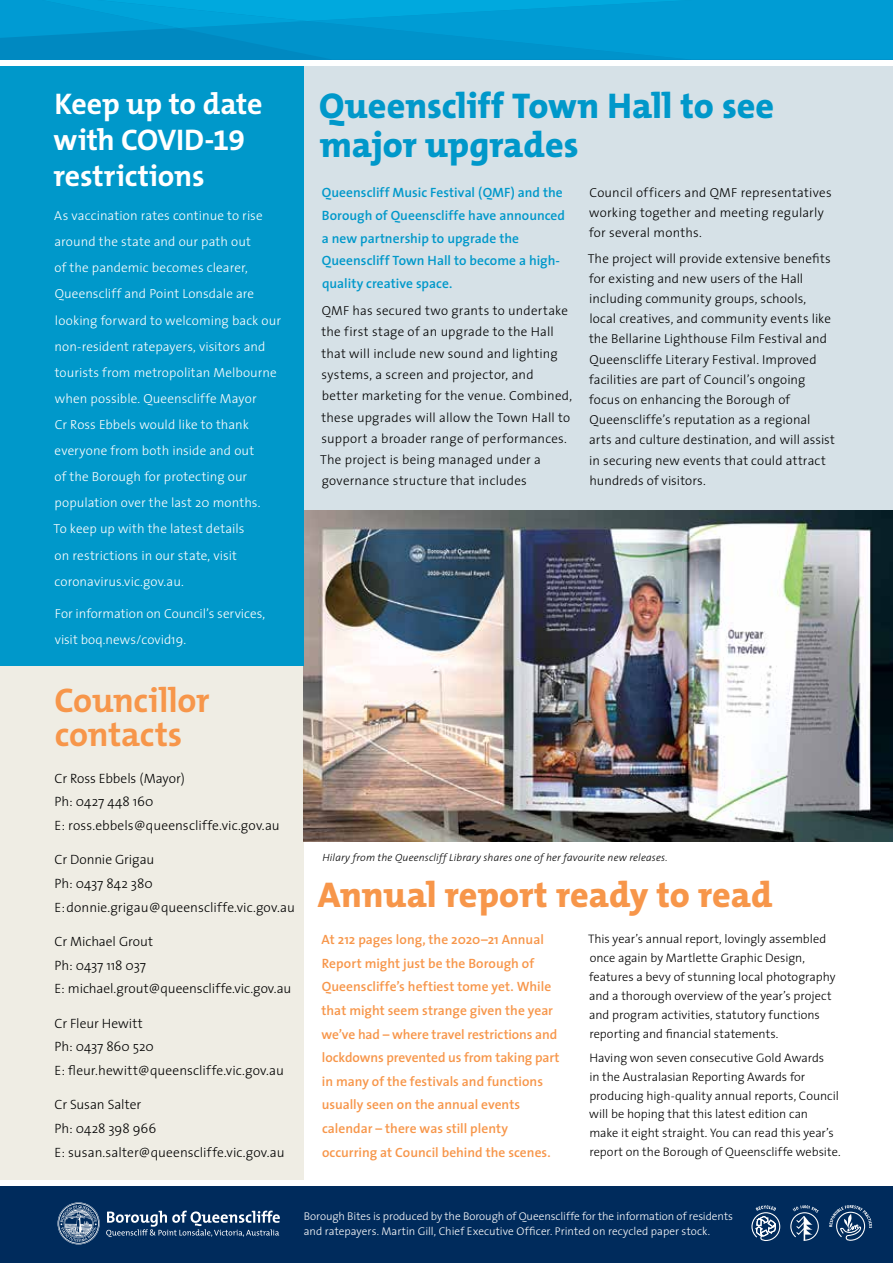
<style>
.page{position:relative;width:893px;height:1263px;background:#fff}
.page>*{position:absolute;margin:0;border:0;box-sizing:border-box;transform-origin:0 0}
.t1{font:800 36px/39px "The Mix B8";color:#0098ca}
.t2{font:800 36px "The Mix B8";color:#f7964a}
.t3{font:700 34.5px/34.2px "The Mix B7";letter-spacing:-.01em;color:#f7964a}
.t4{font:700 30px/35.8px "The Mix B7";letter-spacing:-.005em;color:#fff}
.t5{font:300 13.5px/23.7px "The Sans";color:#000}
.t6{font:600 13.5px/23.7px "The Sans";color:#f7964a}
.t7{font:600 13.5px/22.8px "The Sans";color:#0098ca}
.t8{font:300 13.2px/26.1px "The Sans";letter-spacing:.005em;color:#fff}
.t9{font:300 13.05px/20.2px "The Sans";letter-spacing:.01em;color:#000}
.t10{font:300 12.3px/18.9px "The Sans";color:#000}
.t11{font:300 11.25px/15px "The Sans";color:#fff}
.t12{font:italic 300 10.5px "The Sans";letter-spacing:.015em;color:#000}
</style>
<div class="page">
<div style="left:0;top:1186px;width:893px;height:77px;background:#002b5c"></div>
<div style="left:0;top:665px;width:304px;height:515px;background:#efede4"></div>
<div style="left:304px;top:66px;width:589px;height:444px;background:#d6e1e7"></div>
<svg style="left:0;top:0;width:893px;height:60px;background:#0099d0"></svg>
<svg style="left:58px;top:1202px;width:42px;height:42px"></svg>
<svg style="left:106px;top:1210px;width:174px;height:27px"></svg>
<svg style="left:751px;top:1205px;width:30px;height:36px"></svg>
<svg style="left:790px;top:1205px;width:29px;height:36px"></svg>
<svg style="left:829px;top:1205px;width:43px;height:36px"></svg>
<img style="left:304px;top:510px;width:589px;height:332px">
<div style="left:0;top:66px;width:304px;height:599px;background:#0098ca"></div>
<h3 class="t4" style="left:53px;top:87px;width:211px">Keep up to date with COVID-19 restrictions</h3>
<p class="t8" style="left:54px;top:202px;width:229px">As vaccination rates continue to rise around the state and our path out<br>of the pandemic becomes clearer, Queenscliff and Point Lonsdale are looking forward to welcoming back our non-resident ratepayers, visitors and tourists from metropolitan Melbourne when possible. Queenscliffe Mayor<br>Cr Ross Ebbels would like to thank everyone from both inside and out<br>of the Borough for protecting our population over the last 20 months.<br>To keep up with the latest details<br>on restrictions in our state, visit coronavirus.vic.gov.au.</p>
<p class="t8" style="left:55px;top:600px;width:212px">For information on Council’s services, visit boq.news/covid19.</p>
<h2 class="t3" style="left:54px;top:684px;width:157px">Councillor contacts</h2>
<p class="t5" style="left:54px;top:766px;width:227px">Cr Ross Ebbels (Mayor)<br>Ph: 0427 448 160<br>E: ross.ebbels@queenscliffe.vic.gov.au</p>
<p class="t5" style="left:54px;top:847px;width:242px">Cr Donnie Grigau<br>Ph: 0437 842 380<br>E:donnie.grigau@queenscliffe.vic.gov.au</p>
<p class="t5" style="left:54px;top:929px;width:238px">Cr Michael Grout<br>Ph: 0437 118 037<br>E: michael.grout@queenscliffe.vic.gov.au</p>
<p class="t5" style="left:54px;top:1011px;width:231px">Cr Fleur Hewitt<br>Ph: 0437 860 520<br>E: fleur.hewitt@queenscliffe.vic.gov.au</p>
<p class="t5" style="left:54px;top:1092px;width:232px">Cr Susan Salter<br>Ph: 0428 398 966<br>E: susan.salter@queenscliffe.vic.gov.au</p>
<h1 class="t1" style="left:319px;top:87px;width:457px">Queenscliff Town Hall to see major upgrades</h1>
<p class="t7" style="left:322px;top:181px;width:245px">Queenscliff Music Festival (QMF) and the Borough of Queenscliffe have announced a new partnership to upgrade the Queenscliff Town Hall to become a high&shy;quality creative space.</p>
<p class="t9" style="left:320px;top:299px;width:254px;line-height:21.3px">QMF has secured two grants to undertake the first stage of an upgrade to the Hall that will include new sound and lighting systems, a screen and projector, and<br>better marketing for the venue. Combined, these upgrades will allow the Town Hall to support a broader range of performances.<br>The project is being managed under a governance structure that includes</p>
<p class="t9" style="left:589px;top:182px;width:244px">Council officers and QMF representatives working together and meeting regularly for several months.</p>
<p class="t9" style="left:588px;top:248px;width:249px">The project will provide extensive benefits for existing and new users of the Hall including community groups, schools,<br>local creatives, and community events like the Bellarine Lighthouse Film Festival and Queenscliffe Literary Festival. Improved facilities are part of Council’s ongoing focus on enhancing the Borough of Queenscliffe’s reputation as a regional<br>arts and culture destination, and will assist in securing new events that could attract hundreds of visitors.</p>
<p class="t12" style="left:322px;top:849px;width:347px">Hilary from the Queenscliff Library shares one of her favourite new releases.</p>
<h1 class="t2" style="left:318px;top:875px;width:456px">Annual report ready to read</h1>
<p class="t6" style="left:322px;top:927px;width:239px">At 212 pages long, the 2020–21 Annual Report might just be the Borough of Queenscliffe’s heftiest tome yet. While that might seem strange given the year we’ve had – where travel restrictions and lockdowns prevented us from taking part in many of the festivals and functions usually seen on the annual events calendar – there was still plenty occurring at Council behind the scenes.</p>
<p class="t10" style="left:588px;top:929px;width:249px">This year’s annual report, lovingly assembled once again by Martlette Graphic Design, features a bevy of stunning local photography and a thorough overview of the year’s project and program activities, statutory functions reporting and financial statements.</p>
<p class="t10" style="left:589px;top:1048px;width:253px">Having won seven consecutive Gold Awards<br>in the Australasian Reporting Awards for producing high-quality annual reports, Council will be hoping that this latest edition can<br>make it eight straight. You can read this year’s report on the Borough of Queenscliffe website.</p>
<p class="t11" style="left:304px;top:1209px;width:431px">Borough Bites is produced by the Borough of Queenscliffe for the information of residents and ratepayers. Martin Gill, Chief Executive Officer. Printed on recycled paper stock.</p>
</div>
